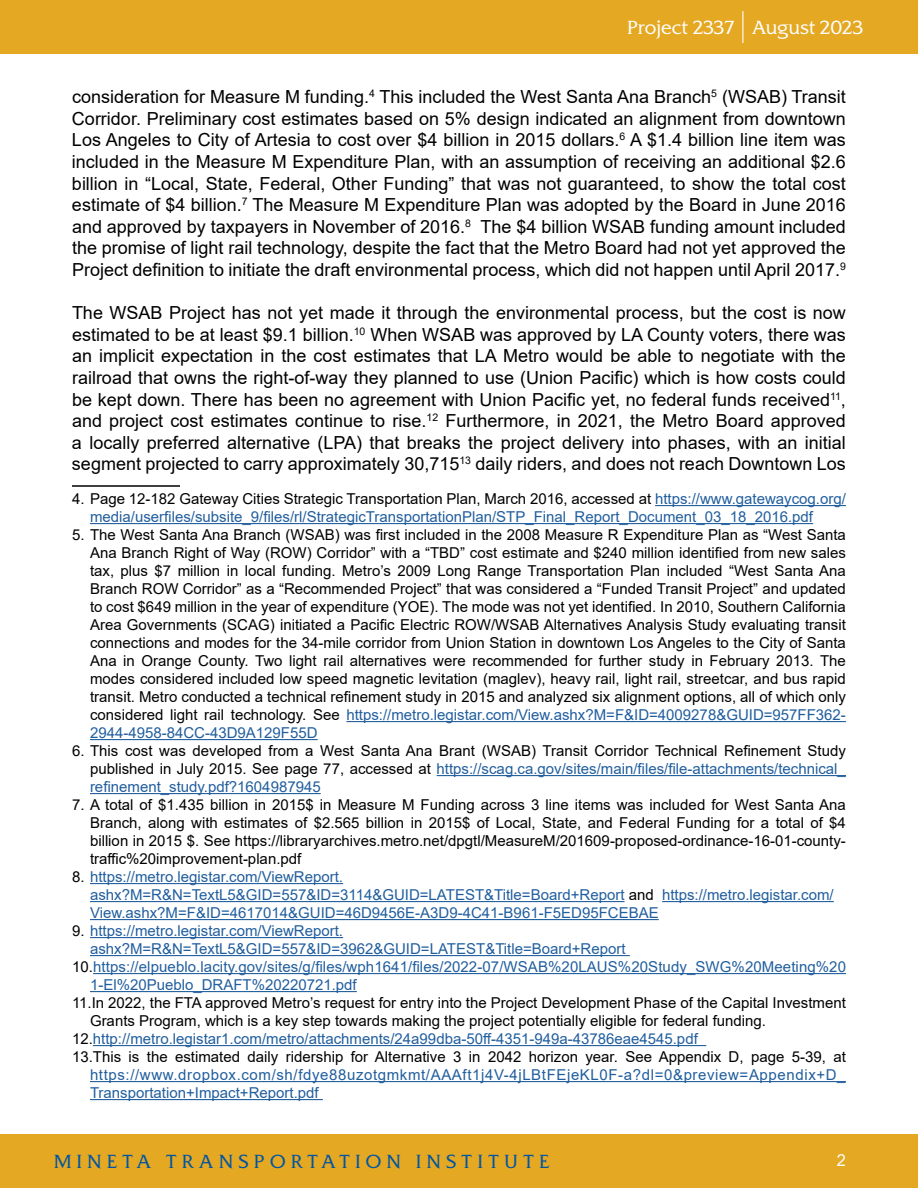
<style>
.page{position:relative;width:918px;height:1188px;background:#fff}
.page>*{position:absolute;margin:0;border:0;box-sizing:border-box;transform-origin:0 0}
.t1{font:18px/21.6px "Arial";color:#000;text-align:justify}
.t2{font:300 18px "SJSU Spartan";letter-spacing:.3em;color:#0055a2}
.t3{font:300 18px "SJSU Spartan";color:#fff}
.t4{font:16.5px "Arial";color:#fff}
.t5{font:15px/18px "Arial";color:#000;text-align:justify}
.t6{font:15px/18px "Arial";color:#215e9e}
.t7{font:15px/18px "Arial";letter-spacing:.04em;color:#215e9e}
.s1{color:#000}
.s2{color:#215e9e}
</style>
<div class="page">
<div style="left:0;top:1134px;width:918px;height:54px;background:#e5a823"></div>
<div style="left:0;top:0;width:918px;height:54px;background:#e5a823"></div>
<hr style="left:742px;top:11px;width:1px;height:32px;background:#fff">
<hr style="left:72px;top:485px;width:108px;height:2px;background:#000">
<hr style="left:655px;top:505px;width:191px;height:1px;background:#215e9e">
<hr style="left:90px;top:523px;width:723px;height:1px;background:#215e9e">
<hr style="left:346px;top:721px;width:500px;height:1px;background:#215e9e">
<hr style="left:90px;top:739px;width:228px;height:1px;background:#215e9e">
<hr style="left:437px;top:775px;width:409px;height:1px;background:#215e9e">
<hr style="left:90px;top:793px;width:231px;height:1px;background:#215e9e">
<hr style="left:90px;top:883px;width:253px;height:1px;background:#215e9e">
<hr style="left:90px;top:901px;width:535px;height:1px;background:#215e9e">
<hr style="left:662px;top:901px;width:172px;height:1px;background:#215e9e">
<hr style="left:90px;top:919px;width:569px;height:1px;background:#215e9e">
<hr style="left:90px;top:937px;width:253px;height:1px;background:#215e9e">
<hr style="left:90px;top:955px;width:540px;height:1px;background:#215e9e">
<hr style="left:93px;top:973px;width:753px;height:1px;background:#215e9e">
<hr style="left:90px;top:991px;width:267px;height:1px;background:#215e9e">
<hr style="left:93px;top:1045px;width:613px;height:1px;background:#215e9e">
<hr style="left:90px;top:1081px;width:756px;height:1px;background:#215e9e">
<hr style="left:90px;top:1099px;width:233px;height:1px;background:#215e9e">
<p class="t3" style="left:628px;top:16px;width:237px">Project 2337 August 2023</p>
<p class="t1" style="left:72px;top:86px;width:776px">consideration for Measure M funding.<sup>4</sup> This included the West Santa Ana Branch<sup>5</sup> (WSAB) Transit Corridor. Preliminary cost estimates based on 5% design indicated an alignment from downtown Los Angeles to City of Artesia to cost over $4 billion in 2015 dollars.<sup>6</sup> A $1.4 billion line item was included in the Measure M Expenditure Plan, with an assumption of receiving an additional $2.6 billion in “Local, State, Federal, Other Funding” that was not guaranteed, to show the total cost estimate of $4 billion.<sup>7</sup> The Measure M Expenditure Plan was adopted by the Board in June 2016 and approved by taxpayers in November of 2016.<sup>8</sup> The $4 billion WSAB funding amount included the promise of light rail technology, despite the fact that the Metro Board had not yet approved the Project definition to initiate the draft environmental process, which did not happen until April 2017.<sup>9</sup></p>
<p class="t1" style="left:72px;top:302px;width:776px">The WSAB Project has not yet made it through the environmental process, but the cost is now estimated to be at least $9.1 billion.<sup>10</sup> When WSAB was approved by LA County voters, there was an implicit expectation in the cost estimates that LA Metro would be able to negotiate with the railroad that owns the right-of-way they planned to use (Union Pacific) which is how costs could be kept down. There has been no agreement with Union Pacific yet, no federal funds received<sup>11</sup>, and project cost estimates continue to rise.<sup>12</sup> Furthermore, in 2021, the Metro Board approved a locally preferred alternative (LPA) that breaks the project delivery into phases, with an initial segment projected to carry approximately 30,715<sup>13</sup> daily riders, and does not reach Downtown Los</p>
<p class="t6" style="left:90px;top:490px;width:757px;text-indent:-18px"><span class="s1">4. Page 12-182 Gateway Cities Strategic Transportation Plan, March 2016, accessed at</span> https://www.gatewaycog.org/ media/userfiles/subsite_9/files/rl/StrategicTransportationPlan/STP_Final_Report_Document_03_18_2016.pdf</p>
<p class="t5" style="left:90px;top:526px;width:757px;text-indent:-18px">5. The West Santa Ana Branch (WSAB) was first included in the 2008 Measure R Expenditure Plan as “West Santa Ana Branch Right of Way (ROW) Corridor” with a “TBD” cost estimate and $240 million identified from new sales tax, plus $7 million in local funding. Metro’s 2009 Long Range Transportation Plan included “West Santa Ana Branch ROW Corridor” as a “Recommended Project” that was considered a “Funded Transit Project” and updated to cost $649 million in the year of expenditure (YOE). The mode was not yet identified. In 2010, Southern California Area Governments (SCAG) initiated a Pacific Electric ROW/WSAB Alternatives Analysis Study evaluating transit connections and modes for the 34-mile corridor from Union Station in downtown Los Angeles to the City of Santa Ana in Orange County. Two light rail alternatives were recommended for further study in February 2013. The modes considered included low speed magnetic levitation (maglev), heavy rail, light rail, streetcar, and bus rapid transit. Metro conducted a technical refinement study in 2015 and analyzed six alignment options, all of which only considered light rail technology. See <span class="s2">https://metro.legistar.com/View.ashx?M=F&amp;ID=4009278&amp;GUID=957FF362- 2944-4958-84CC-43D9A129F55D</span></p>
<p class="t5" style="left:90px;top:742px;width:757px;text-indent:-18px">6. This cost was developed from a West Santa Ana Brant (WSAB) Transit Corridor Technical Refinement Study published in July 2015. See page 77, accessed at <span class="s2">https://scag.ca.gov/sites/main/files/file-attachments/technical_ refinement_study.pdf?1604987945</span></p>
<p class="t5" style="left:90px;top:796px;width:757px;text-indent:-18px">7. A total of $1.435 billion in 2015$ in Measure M Funding across 3 line items was included for West Santa Ana Branch, along with estimates of $2.565 billion in 2015$ of Local, State, and Federal Funding for a total of $4 billion in 2015 $. See https://libraryarchives.metro.net/dpgtl/MeasureM/201609-proposed-ordinance-16-01-county&shy;traffic%20improvement-plan.pdf</p>
<p class="t6" style="left:90px;top:868px;width:745px;text-indent:-18px"><span class="s1">8.</span> https://metro.legistar.com/ViewReport. ashx?M=R&amp;N=TextL5&amp;GID=557&amp;ID=3114&amp;GUID=LATEST&amp;Title=Board+Report <span class="s1">and</span> https://metro.legistar.com/<br>View.ashx?M=F&amp;ID=4617014&amp;GUID=46D9456E-A3D9-4C41-B961-F5ED95FCEBAE</p>
<p class="t6" style="left:72px;top:922px;width:273px"><span class="s1">9.</span> https://metro.legistar.com/ViewReport.</p>
<p class="t6" style="left:90px;top:940px;width:537px">ashx?M=R&amp;N=TextL5&amp;GID=557&amp;ID=3962&amp;GUID=LATEST&amp;Title=Board+Report</p>
<p class="t6" style="left:72px;top:958px;width:776px"><span class="s1">10.</span>https://elpueblo.lacity.gov/sites/g/files/wph1641/files/2022-07/WSAB%20LAUS%20Study_SWG%20Meeting%20</p>
<p class="t6" style="left:90px;top:976px;width:268px">1-El%20Pueblo_DRAFT%20220721.pdf</p>
<p class="t5" style="left:72px;top:994px;width:775px">11.In 2022, the FTA approved Metro’s request for entry into the Project Development Phase of the Capital Investment</p>
<p class="t5" style="left:90px;top:1012px;width:678px">Grants Program, which is a key step towards making the project potentially eligible for federal funding.</p>
<p class="t6" style="left:72px;top:1030px;width:627px"><span class="s1">12.</span>http://metro.legistar1.com/metro/attachments/24a99dba-50ff-4351-949a-43786eae4545.pdf</p>
<p class="t5" style="left:72px;top:1048px;width:775px">13.This is the estimated daily ridership for Alternative 3 in 2042 horizon year. See Appendix D, page 5-39, at</p>
<p class="t7" style="left:90px;top:1066px;width:757px">https://www.dropbox.com/sh/fdye88uzotgmkmt/AAAft1j4V-4jLBtFEjeKL0F-a?dl=0&amp;preview=Appendix+D_<br>Transportation+Impact+Report.pdf</p>
<p class="t2" style="left:54px;top:1150px;width:497px">MINETA TRANSPORTATION INSTITUTE</p>
<p class="t4" style="left:837px;top:1149px;width:11px">2</p>
</div>
